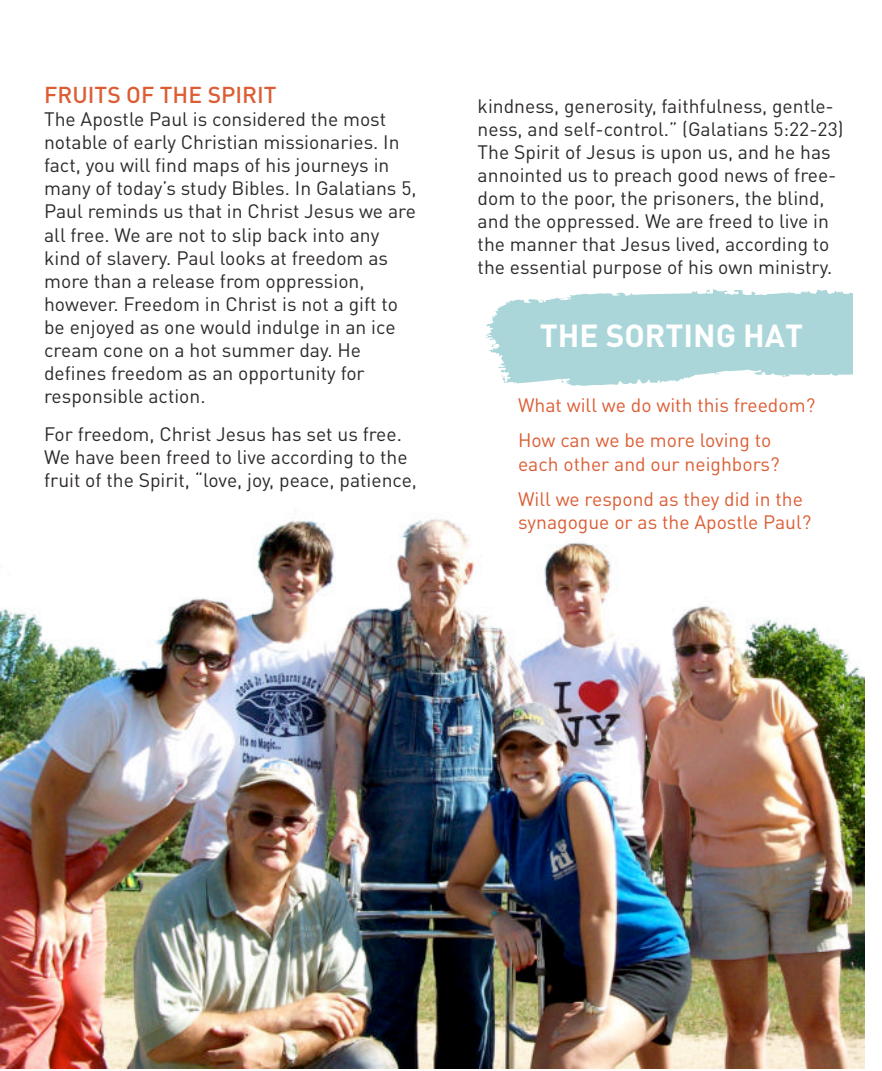
<style>
.page{position:relative;width:882px;height:1071px;background:#fff}
.page>*{position:absolute;margin:0;border:0;box-sizing:border-box;transform-origin:0 0}
.t1{font:700 31.5px "DIN Pro";color:#fff}
.t2{font:500 22.75px "DIN Pro";color:#dc5d34}
.t3{font:19.25px/23.1px "DIN Pro";color:#2d2929}
.t4{font:19.25px/35.7px "DIN Pro";color:#dc5d34}
</style>
<div class="page">
<svg style="left:485px;top:289px;width:368px;height:97px"></svg>
<img style="left:0;top:511px;width:865px;height:557px">
<p class="t2" style="left:44px;top:79px;width:234px">FRUITS OF THE SPIRIT</p>
<p class="t3" style="left:44px;top:107px;width:374px">The Apostle Paul is considered the most notable of early Christian missionaries. In fact, you will find maps of his journeys in many of today’s study Bibles. In Galatians 5, Paul reminds us that in Christ Jesus we are all free. We are not to slip back into any kind of slavery. Paul looks at freedom as more than a release from oppression, however. Freedom in Christ is not a gift to be enjoyed as one would indulge in an ice cream cone on a hot summer day. He defines freedom as an opportunity for responsible action.</p>
<p class="t3" style="left:44px;top:422px;width:374px">For freedom, Christ Jesus has set us free.<br>We have been freed to live according to the fruit of the Spirit, “love, joy, peace, patience,</p>
<p class="t3" style="left:478px;top:93px;width:367px">kindness, generosity, faithfulness, gentle&shy;ness, and self-control.” (Galatians 5:22-23)<br>The Spirit of Jesus is upon us, and he has annointed us to preach good news of free&shy;dom to the poor, the prisoners, the blind, and the oppressed. We are freed to live in the manner that Jesus lived, according to the essential purpose of his own ministry.</p>
<h1 class="t1" style="left:540px;top:314px;width:265px">THE SORTING HAT</h1>
<p class="t4" style="left:518px;top:386px;width:299px">What will we do with this freedom?<br>How can we be more loving to</p>
<p class="t4" style="left:518px;top:445px;width:287px">each other and our neighbors?<br>Will we respond as they did in the</p>
<p class="t4" style="left:518px;top:504px;width:295px">synagogue or as the Apostle Paul?</p>
</div>
